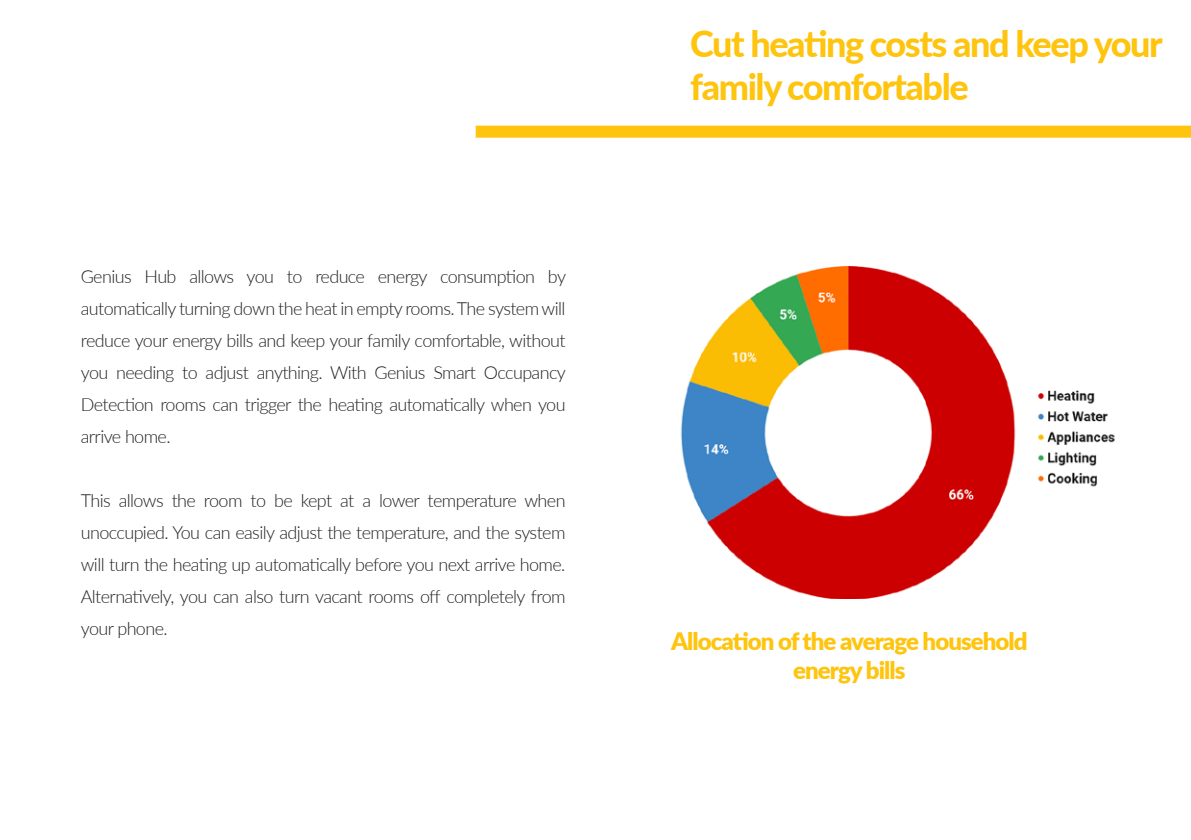
<style>
.page{position:relative;width:1191px;height:840px;background:#fff}
.page>*{position:absolute;margin:0;border:0;box-sizing:border-box;transform-origin:0 0}
.t1{font:800 36px "Lato";letter-spacing:-.04em;color:#fec40e}
.t2{font:900 24px/28.8px "Lato";letter-spacing:-.04em;color:#fec40e;text-align:center}
.t3{font:300 18px/32px "Lato";letter-spacing:-.035em;color:#231f20;text-align:justify}
</style>
<div class="page">
<img style="left:680px;top:266px;width:435px;height:332px">
<div style="left:475px;top:126px;width:716px;height:12px;background:#fec40e"></div>
<p class="t3" style="left:81px;top:259px;width:487px">Genius Hub allows you to reduce energy consumption by automatically turning down the heat in empty rooms. The system will reduce your energy bills and keep your family comfortable, without you needing to adjust anything. With Genius Smart Occupancy Detection rooms can trigger the heating automatically when you arrive home.</p>
<p class="t3" style="left:81px;top:483px;width:486px">This allows the room to be kept at a lower temperature when unoccupied. You can easily adjust the temperature, and the system will turn the heating up automatically before you next arrive home.<br>Alternatively, you can also turn vacant rooms off completely from your phone.</p>
<p class="t1" style="left:690px;top:17px;width:474px">Cut heating costs and keep your</p>
<p class="t1" style="left:690px;top:60px;width:280px">family comfortable</p>
<p class="t2" style="left:671px;top:625px;width:358px">Allocation of the average household energy bills</p>
</div>
